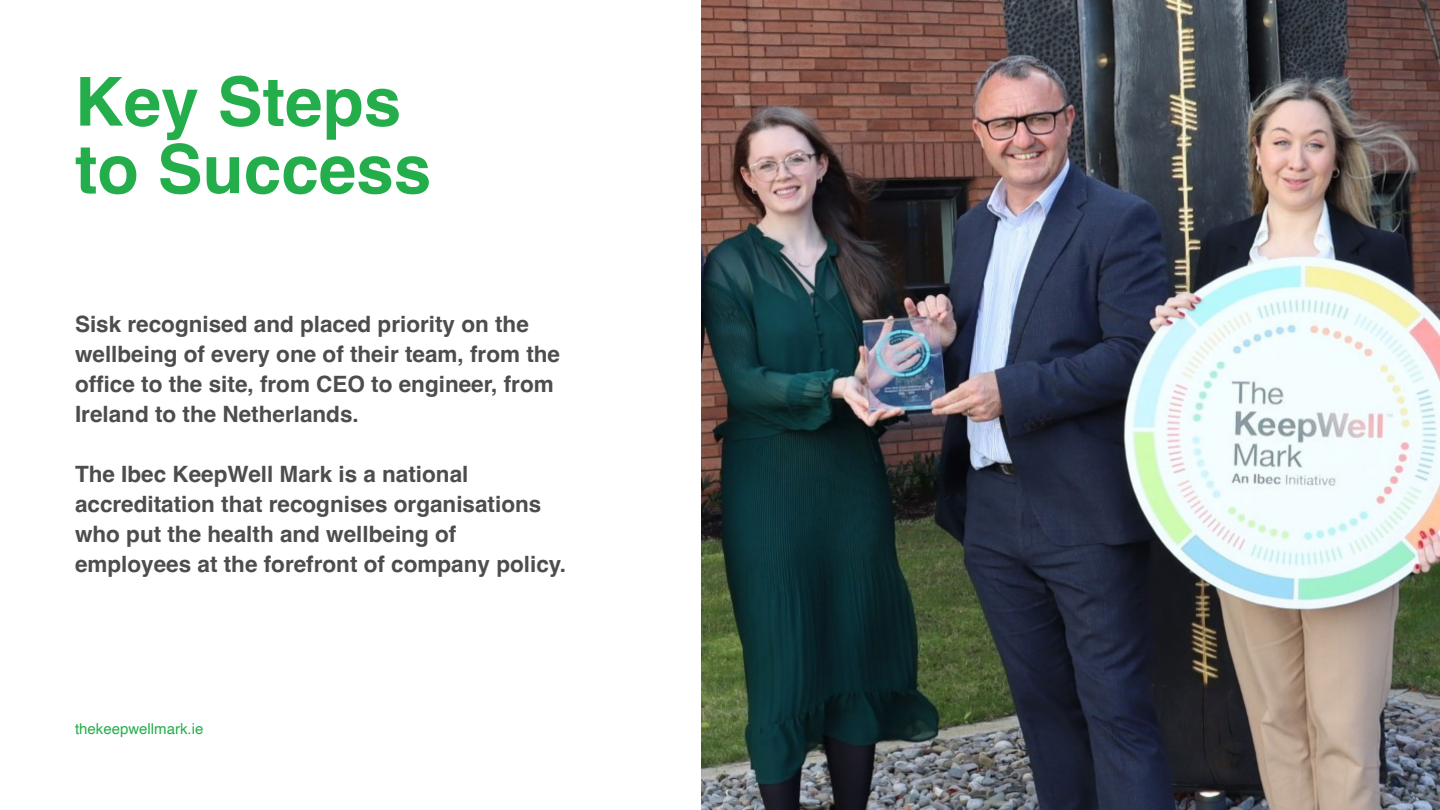
<style>
.page{position:relative;width:1440px;height:810px;background:#fff}
.page>*{position:absolute;margin:0;border:0;box-sizing:border-box;transform-origin:0 0}
.t1{font:700 67.5px/67.5px "Helvetica";color:#24ae4b}
.t2{font:700 22.5px/30px "Helvetica";color:#4d4d4d}
.t3{font:15px "Helvetica";color:#24ae4b}
</style>
<div class="page">
<img style="left:701px;top:0;width:739px;height:810px">
<h1 class="t1" style="left:75px;top:76px;width:358px">Key Steps to Success</h1>
<p class="t2" style="left:75px;top:311px;width:487px">Sisk recognised and placed priority on the wellbeing of every one of their team, from the office to the site, from CEO to engineer, from Ireland to the Netherlands.</p>
<p class="t2" style="left:75px;top:461px;width:492px">The Ibec KeepWell Mark is a national accreditation that recognises organisations who put the health and wellbeing of employees at the forefront of company policy.</p>
<p class="t3" style="left:75px;top:717px;width:130px">thekeepwellmark.ie</p>
</div>
